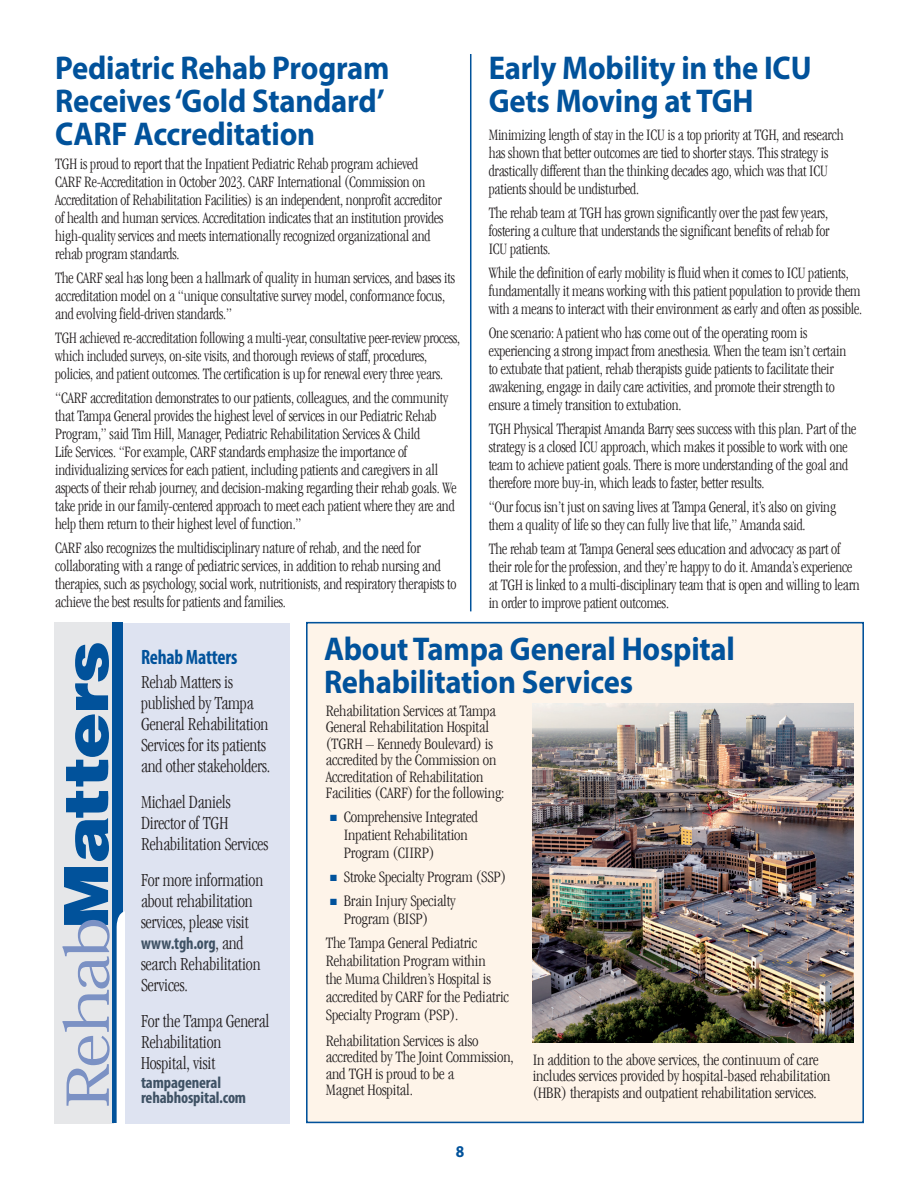
<style>
.page{position:relative;width:918px;height:1188px;background:#fff}
.page>*{position:absolute;margin:0;border:0;box-sizing:border-box;transform-origin:0 0}
.head_22-22_master{font:700 33px/33px "Myriad Pro";letter-spacing:-.005em;color:#01529b;scale:.93 1}
.Head_12_Bold_Cond{font:700 condensed 20.85px "Myriad Pro";letter-spacing:-.01em;color:#01529b;scale:.93 1}
.txt_11-12_master{font:300 condensed 19.05px/20.9px "Garamond LT";letter-spacing:-.005em;color:#231f20;scale:.93 1}
.txt_11-12_master-2{font:700 condensed 17.4px "Myriad Pro";letter-spacing:-.01em;color:#3e5164;scale:.93 1}
.txt_11-12_master-3{font:300 condensed 16.5px/18px "Garamond LT";letter-spacing:-.01em;color:#231f20;scale:.94 1}
.txt_11-12_master-4{font:300 condensed 16.5px/16.5px "Garamond LT";letter-spacing:-.01em;color:#231f20}
.txt_11-12_master-5{font:300 condensed 16.5px/18px "Garamond LT";letter-spacing:-.01em;color:#231f20;scale:.92 1}
.txt_11-12_master-6{font:700 condensed 16.5px/15px "Myriad Pro";letter-spacing:-.01em;color:#3e5164}
.t1{font:700 16.5px "Myriad Pro";color:#01529b;scale:.93 1}
.s1{font-family:"Garamond LT";font-weight:300;font-size:19.05px;color:#231f20}
.s2{color:#01529b}
</style>
<div class="page">
<div style="left:118px;top:623px;width:172px;height:500px;background:#dee3f1"></div>
<div style="left:54px;top:622px;width:59px;height:501px;background:#e6e7e9"></div>
<div style="left:112px;top:622px;width:11px;height:501px;background:#01529b"></div>
<svg style="left:66px;top:643px;width:43px;height:218px"></svg>
<svg style="left:62px;top:867px;width:48px;height:239px"></svg>
<div style="left:117px;top:911px;width:8px;height:212px;background:#fff"></div>
<div style="left:306px;top:622px;width:558px;height:501px;background:#fef4e9;border:2px solid #01529b"></div>
<img style="left:533px;top:704px;width:321px;height:338px">
<hr style="left:470px;top:54px;width:1px;height:557px;background:#01529b">
<p class="head_22-22_master" style="left:55px;top:50px;width:361px">Pediatric Rehab Program<br>Receives ‘Gold Standard’<br>CARF Accreditation</p>
<p class="txt_11-12_master-3" style="left:55px;top:155px;width:415px">TGH is proud to report that the Inpatient Pediatric Rehab program achieved CARF Re-Accreditation in October 2023. CARF International (Commission on Accreditation of Rehabilitation Facilities) is an independent, nonprofit accreditor of health and human services. Accreditation indicates that an institution provides high-quality services and meets internationally recognized organizational and rehab program standards.</p>
<p class="txt_11-12_master-3" style="left:55px;top:269px;width:427px">The CARF seal has long been a hallmark of quality in human services, and bases its accreditation model on a “unique consultative survey model, conformance focus, and evolving field-driven standards.”</p>
<p class="txt_11-12_master-5" style="left:55px;top:329px;width:442px">TGH achieved re-accreditation following a multi-year, consultative peer-review process, which included surveys, on-site visits, and thorough reviews of staff, procedures, policies, and patient outcomes. The certification is up for renewal every three years.</p>
<p class="txt_11-12_master-3" style="left:55px;top:389px;width:429px">“CARF accreditation demonstrates to our patients, colleagues, and the community that Tampa General provides the highest level of services in our Pediatric Rehab Program,” said Tim Hill, Manager, Pediatric Rehabilitation Services &amp; Child<br>Life Services. “For example, CARF standards emphasize the importance of individualizing services for each patient, including patients and caregivers in all aspects of their rehab journey, and decision-making regarding their rehab goals. We take pride in our family-centered approach to meet each patient where they are and help them return to their highest level of function.”</p>
<p class="txt_11-12_master-3" style="left:55px;top:539px;width:428px">CARF also recognizes the multidisciplinary nature of rehab, and the need for collaborating with a range of pediatric services, in addition to rehab nursing and therapies, such as psychology, social work, nutritionists, and respiratory therapists to achieve the best results for patients and families.</p>
<p class="head_22-22_master" style="left:489px;top:50px;width:349px">Early Mobility in the ICU<br>Gets Moving at TGH</p>
<p class="txt_11-12_master-3" style="left:489px;top:126px;width:379px">Minimizing length of stay in the ICU is a top priority at TGH, and research has shown that better outcomes are tied to shorter stays. This strategy is drastically different than the thinking decades ago, which was that ICU patients should be undisturbed.</p>
<p class="txt_11-12_master-3" style="left:489px;top:204px;width:364px;text-align:justify">The rehab team at TGH has grown significantly over the past few years, fostering a culture that understands the significant benefits of rehab for ICU patients.</p>
<p class="txt_11-12_master-3" style="left:489px;top:264px;width:399px">While the definition of early mobility is fluid when it comes to ICU patients, fundamentally it means working with this patient population to provide them with a means to interact with their environment as early and often as possible.</p>
<p class="txt_11-12_master-3" style="left:489px;top:324px;width:382px">One scenario: A patient who has come out of the operating room is experiencing a strong impact from anesthesia. When the team isn’t certain to extubate that patient, rehab therapists guide patients to facilitate their awakening, engage in daily care activities, and promote their strength to ensure a timely transition to extubation.</p>
<p class="txt_11-12_master-3" style="left:489px;top:420px;width:393px">TGH Physical Therapist Amanda Barry sees success with this plan. Part of the strategy is a closed ICU approach, which makes it possible to work with one team to achieve patient goals. There is more understanding of the goal and therefore more buy-in, which leads to faster, better results.</p>
<p class="txt_11-12_master-3" style="left:489px;top:498px;width:371px">“Our focus isn’t just on saving lives at Tampa General, it’s also on giving them a quality of life so they can fully live that life,” Amanda said.</p>
<p class="txt_11-12_master-3" style="left:489px;top:540px;width:396px">The rehab team at Tampa General sees education and advocacy as part of their role for the profession, and they’re happy to do it. Amanda’s experience at TGH is linked to a multi-disciplinary team that is open and willing to learn in order to improve patient outcomes.</p>
<p class="Head_12_Bold_Cond" style="left:141px;top:644px;width:105px">Rehab Matters</p>
<p class="txt_11-12_master" style="left:141px;top:672px;width:141px">Rehab Matters is published by Tampa<br>General Rehabilitation<br>Services for its patients and other stakeholders.</p>
<p class="txt_11-12_master" style="left:141px;top:792px;width:138px">Michael Daniels<br>Director of TGH<br>Rehabilitation Services</p>
<p class="txt_11-12_master" style="left:141px;top:870px;width:133px">For more information about rehabilitation services, please visit</p>
<p class="txt_11-12_master-2" style="left:141px;top:932px;width:112px">www.tgh.org<span class="s1">, and</span></p>
<p class="txt_11-12_master" style="left:141px;top:953px;width:130px">search Rehabilitation<br>Services.</p>
<p class="txt_11-12_master" style="left:141px;top:1011px;width:140px">For the Tampa General<br>Rehabilitation<br>Hospital, visit</p>
<p class="txt_11-12_master-6" style="left:141px;top:1074px;width:107px">tampageneral rehabhospital.com</p>
<p class="head_22-22_master" style="left:324px;top:631px;width:443px">About Tampa General Hospital<br>Rehabilitation Services</p>
<p class="txt_11-12_master-4" style="left:326px;top:702px;width:180px">Rehabilitation Services at Tampa General Rehabilitation Hospital (TGRH – Kennedy Boulevard) is accredited by the Commission on Accreditation of Rehabilitation Facilities (CARF) for the following:</p>
<p class="txt_11-12_master-4" style="left:344px;top:808px;width:136px;line-height:18px;text-indent:-14px"><span class="s2">■</span> Comprehensive Integrated<br>Inpatient Rehabilitation<br>Program (CIIRP)</p>
<p class="txt_11-12_master-4" style="left:330px;top:869px;width:177px"><span class="s2">■</span> Stroke Specialty Program (SSP)</p>
<p class="txt_11-12_master-4" style="left:344px;top:892px;width:113px;line-height:18px;text-indent:-14px"><span class="s2">■</span> Brain Injury Specialty<br>Program (BISP)</p>
<p class="txt_11-12_master-4" style="left:326px;top:934px;width:185px;line-height:18px">The Tampa General Pediatric<br>Rehabilitation Program within<br>the Muma Children’s Hospital is accredited by CARF for the Pediatric<br>Specialty Program (PSP).</p>
<p class="txt_11-12_master-4" style="left:326px;top:1032px;width:190px">Rehabilitation Services is also accredited by The Joint Commission, and TGH is proud to be a<br>Magnet Hospital.</p>
<p class="txt_11-12_master-4" style="left:533px;top:1051px;width:299px">In addition to the above services, the continuum of care includes services provided by hospital-based rehabilitation (HBR) therapists and outpatient rehabilitation services.</p>
<p class="t1" style="left:456px;top:1141px;width:11px">8</p>
</div>
